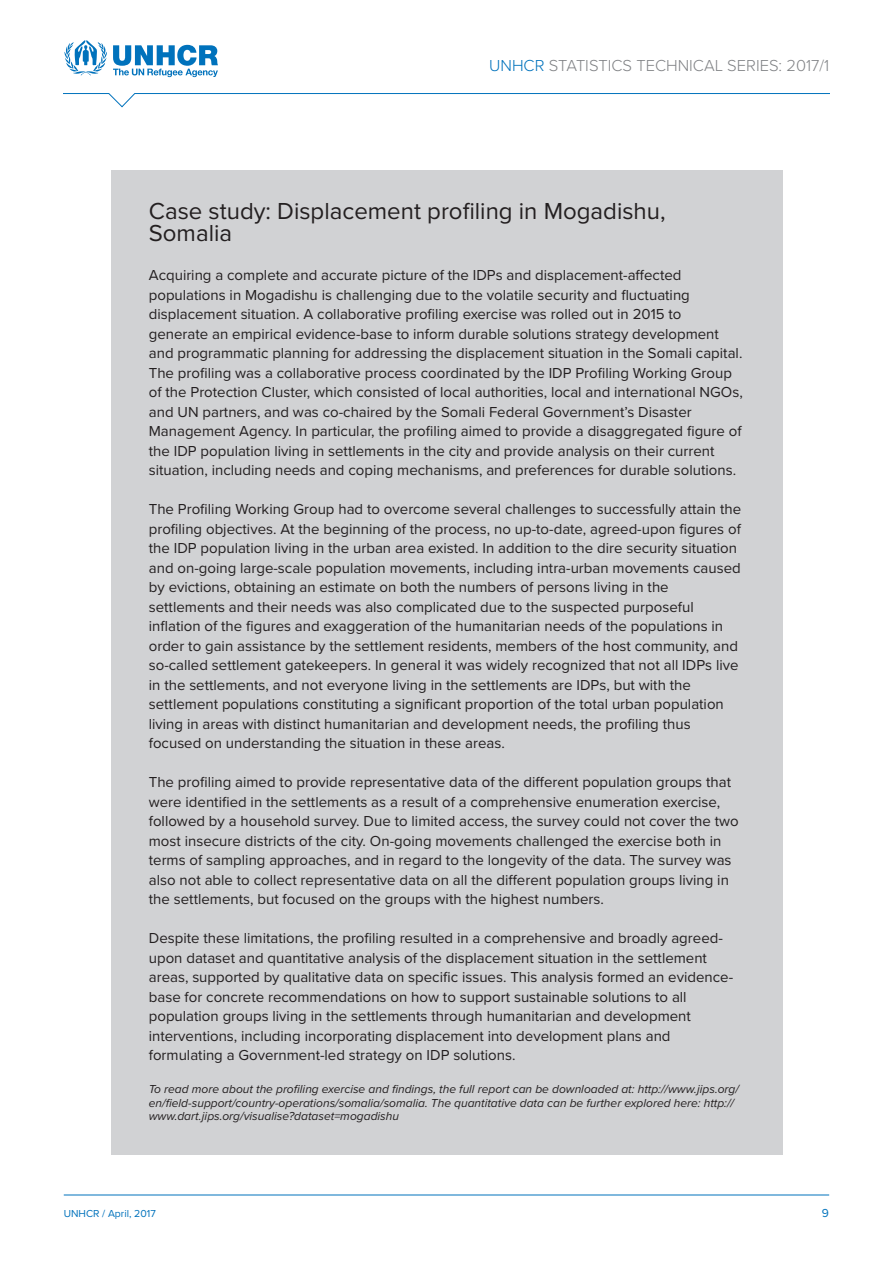
<style>
.page{position:relative;width:893px;height:1263px;background:#fff}
.page>*{position:absolute;margin:0;border:0;box-sizing:border-box;transform-origin:0 0}
.title_3{font:24px/22.5px "Proxima Nova";color:#231f20}
.t1{font:300 16.5px "Proxima Nova";color:#808285}
.main_text{font:15px/19.5px "Proxima Nova";color:#231f20}
.caption{font:italic 12px/13.5px "Proxima Nova";color:#231f20}
.t2{font:12px "Proxima Nova";color:#0072bc}
.t3{font:10.5px "Proxima Nova";color:#0072bc}
.s1{color:#0072bc}
</style>
<div class="page">
<svg style="left:64px;top:40px;width:154px;height:37px"></svg>
<svg style="left:64px;top:93px;width:765px;height:15px"></svg>
<hr style="left:64px;top:1194px;width:765px;height:1px;background:#0072bc">
<div style="left:111px;top:170px;width:671px;height:984px;background:#d1d2d4"></div>
<p class="t1" style="left:489px;top:56px;width:342px"><span class="s1">UNHCR</span> STATISTICS TECHNICAL SERIES: 2017/1</p>
<p class="title_3" style="left:149px;top:200px;width:518px">Case study: Displacement profiling in Mogadishu,<br>Somalia</p>
<p class="main_text" style="left:149px;top:266px;width:595px">Acquiring a complete and accurate picture of the IDPs and displacement-affected populations in Mogadishu is challenging due to the volatile security and fluctuating displacement situation. A collaborative profiling exercise was rolled out in 2015 to generate an empirical evidence-base to inform durable solutions strategy development and programmatic planning for addressing the displacement situation in the Somali capital.<br>The profiling was a collaborative process coordinated by the IDP Profiling Working Group of the Protection Cluster, which consisted of local authorities, local and international NGOs, and UN partners, and was co-chaired by the Somali Federal Government’s Disaster Management Agency. In particular, the profiling aimed to provide a disaggregated figure of the IDP population living in settlements in the city and provide analysis on their current situation, including needs and coping mechanisms, and preferences for durable solutions.</p>
<p class="main_text" style="left:149px;top:500px;width:594px">The Profiling Working Group had to overcome several challenges to successfully attain the profiling objectives. At the beginning of the process, no up-to-date, agreed-upon figures of the IDP population living in the urban area existed. In addition to the dire security situation and on-going large-scale population movements, including intra-urban movements caused by evictions, obtaining an estimate on both the numbers of persons living in the settlements and their needs was also complicated due to the suspected purposeful inflation of the figures and exaggeration of the humanitarian needs of the populations in order to gain assistance by the settlement residents, members of the host community, and so-called settlement gatekeepers. In general it was widely recognized that not all IDPs live in the settlements, and not everyone living in the settlements are IDPs, but with the settlement populations constituting a significant proportion of the total urban population living in areas with distinct humanitarian and development needs, the profiling thus focused on understanding the situation in these areas.</p>
<p class="main_text" style="left:149px;top:773px;width:591px">The profiling aimed to provide representative data of the different population groups that were identified in the settlements as a result of a comprehensive enumeration exercise, followed by a household survey. Due to limited access, the survey could not cover the two most insecure districts of the city. On-going movements challenged the exercise both in terms of sampling approaches, and in regard to the longevity of the data. The survey was also not able to collect representative data on all the different population groups living in the settlements, but focused on the groups with the highest numbers.</p>
<p class="main_text" style="left:149px;top:929px;width:586px">Despite these limitations, the profiling resulted in a comprehensive and broadly agreed&shy;upon dataset and quantitative analysis of the displacement situation in the settlement areas, supported by qualitative data on specific issues. This analysis formed an evidence&shy;base for concrete recommendations on how to support sustainable solutions to all population groups living in the settlements through humanitarian and development interventions, including incorporating displacement into development plans and formulating a Government-led strategy on IDP solutions.</p>
<p class="caption" style="left:149px;top:1083px;width:592px">To read more about the profiling exercise and findings, the full report can be downloaded at: http://www.jips.org/ en/field-support/country-operations/somalia/somalia. The quantitative data can be further explored here: http:// www.dart.jips.org/visualise?dataset=mogadishu</p>
<p class="t3" style="left:64px;top:1207px;width:94px">UNHCR / April, 2017</p>
<p class="t2" style="left:822px;top:1206px;width:9px">9</p>
</div>
